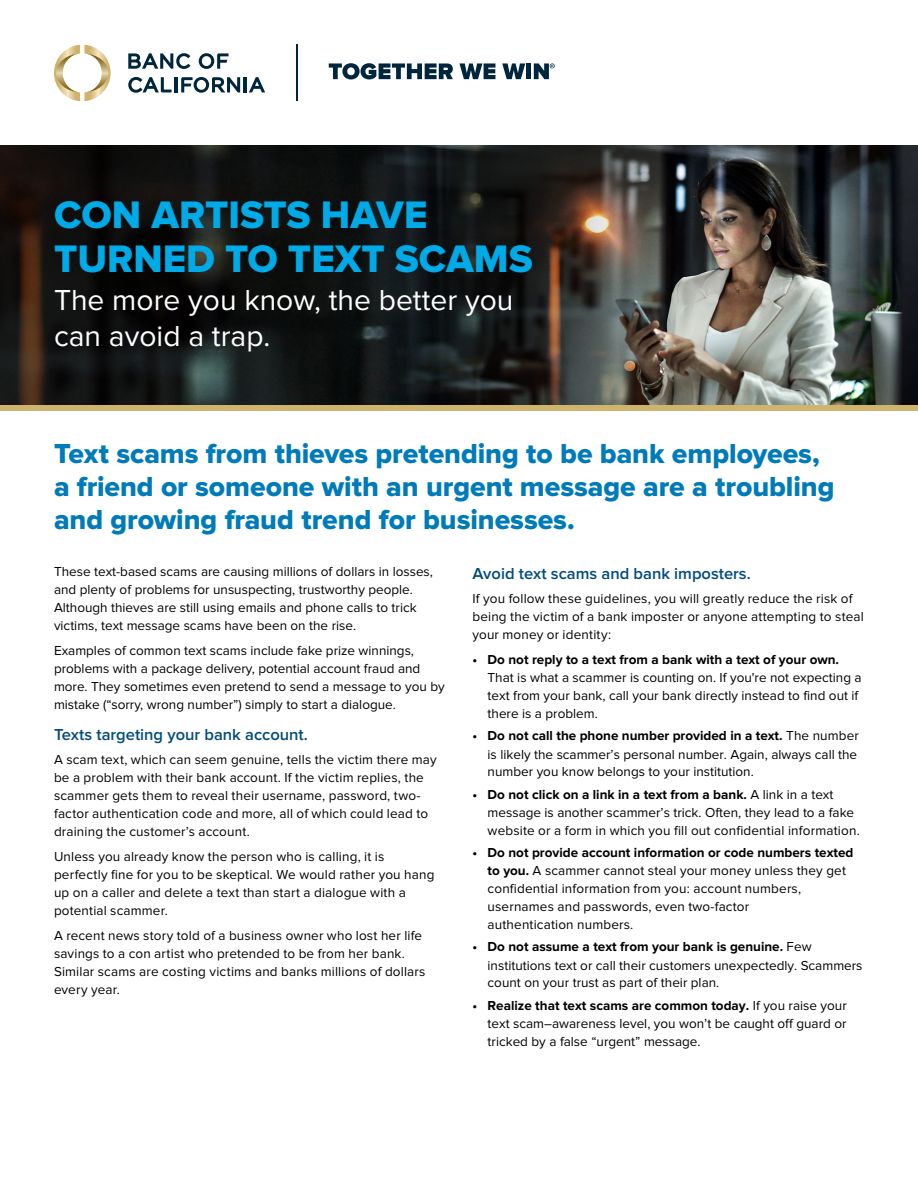
<style>
.page{position:relative;width:918px;height:1188px;background:#fff}
.page>*{position:absolute;margin:0;border:0;box-sizing:border-box;transform-origin:0 0}
.t1{font:39.75px/43.5px "Proxima Nova Extrabld";color:#00aae7}
.TITLE-ada{font:30px/36px "Proxima Nova";color:#fff}
.t2{font:28.5px/33px "Proxima Nova Extrabld";letter-spacing:-.005em;color:#007bb9}
.t3{font:600 16.5px "Proxima Nova";color:#004b7d}
.BODY-ada{font:13.5px/18px "Proxima Nova";letter-spacing:.01em;color:#000}
.BULLIT-ada{font:13.5px/18px "Proxima Nova";color:#000}
.s1{font-weight:700}
</style>
<div class="page">
<img style="left:0;top:145px;width:918px;height:260px">
<svg style="left:54px;top:45px;width:57px;height:56px"></svg>
<hr style="left:175px;top:77px;width:3px;height:15px;background:#00263e">
<hr style="left:244px;top:77px;width:3px;height:15px;background:#00263e">
<svg style="left:249px;top:77px;width:16px;height:15px"></svg>
<svg style="left:181px;top:77px;width:59px;height:16px"></svg>
<svg style="left:128px;top:77px;width:44px;height:16px"></svg>
<svg style="left:199px;top:53px;width:30px;height:16px"></svg>
<svg style="left:128px;top:53px;width:62px;height:16px"></svg>
<svg style="left:329px;top:63px;width:124px;height:16px"></svg>
<svg style="left:459px;top:63px;width:36px;height:16px"></svg>
<svg style="left:502px;top:63px;width:23px;height:16px"></svg>
<div style="left:526px;top:63px;width:5px;height:16px;background:#00263e"></div>
<hr style="left:296px;top:45px;width:2px;height:56px;background:#00263e">
<svg style="left:534px;top:63px;width:21px;height:16px"></svg>
<div style="left:0;top:405px;width:918px;height:5px;background:#cfb46d"></div>
<h1 class="t1" style="left:54px;top:194px;width:480px">CON ARTISTS HAVE<br>TURNED TO TEXT SCAMS</h1>
<h2 class="TITLE-ada" style="left:54px;top:282px;width:461px">The more you know, the better you can avoid a trap.</h2>
<h3 class="t2" style="left:54px;top:438px;width:782px">Text scams from thieves pretending to be bank employees, a friend or someone with an urgent message are a troubling and growing fraud trend for businesses.</h3>
<p class="BODY-ada" style="left:54px;top:563px;width:381px">These text-based scams are causing millions of dollars in losses, and plenty of problems for unsuspecting, trustworthy people.<br>Although thieves are still using emails and phone calls to trick victims, text message scams have been on the rise.</p>
<p class="BODY-ada" style="left:54px;top:642px;width:392px">Examples of common text scams include fake prize winnings, problems with a package delivery, potential account fraud and more. They sometimes even pretend to send a message to you by mistake (“sorry, wrong number”) simply to start a dialogue.</p>
<h3 class="t3" style="left:54px;top:725px;width:255px">Texts targeting your bank account.</h3>
<p class="BODY-ada" style="left:54px;top:751px;width:384px">A scam text, which can seem genuine, tells the victim there may be a problem with their bank account. If the victim replies, the scammer gets them to reveal their username, password, two&shy;factor authentication code and more, all of which could lead to draining the customer’s account.</p>
<p class="BODY-ada" style="left:54px;top:848px;width:382px">Unless you already know the person who is calling, it is perfectly fine for you to be skeptical. We would rather you hang up on a caller and delete a text than start a dialogue with a potential scammer.</p>
<p class="BODY-ada" style="left:54px;top:926px;width:373px">A recent news story told of a business owner who lost her life savings to a con artist who pretended to be from her bank.<br>Similar scams are costing victims and banks millions of dollars every year.</p>
<h3 class="t3" style="left:472px;top:564px;width:280px">Avoid text scams and bank imposters.</h3>
<p class="BODY-ada" style="left:472px;top:590px;width:393px">If you follow these guidelines, you will greatly reduce the risk of being the victim of a bank imposter or anyone attempting to steal your money or identity:</p>
<p class="BULLIT-ada" style="left:488px;top:651px;width:376px;text-indent:-15px"><span class="s1">• Do not reply to a text from a bank with a text of your own.<br></span>That is what a scammer is counting on. If you're not expecting a text from your bank, call your bank directly instead to find out if there is a problem.</p>
<p class="BULLIT-ada" style="left:488px;top:727px;width:373px;text-indent:-15px"><span class="s1">• Do not call the phone number provided in a text.</span> The number is likely the scammer’s personal number. Again, always call the number you know belongs to your institution.</p>
<p class="BULLIT-ada" style="left:488px;top:786px;width:374px;text-indent:-15px"><span class="s1">• Do not click on a link in a text from a bank.</span> A link in a text message is another scammer’s trick. Often, they lead to a fake website or a form in which you fill out confidential information.</p>
<p class="BULLIT-ada" style="left:488px;top:844px;width:367px;text-indent:-15px"><span class="s1">• Do not provide account information or code numbers texted to you.</span> A scammer cannot steal your money unless they get confidential information from you: account numbers, usernames and passwords, even two-factor<br>authentication numbers.</p>
<p class="BULLIT-ada" style="left:488px;top:938px;width:376px;text-indent:-15px"><span class="s1">• Do not assume a text from your bank is genuine.</span> Few institutions text or call their customers unexpectedly. Scammers count on your trust as part of their plan.</p>
<p class="BULLIT-ada" style="left:488px;top:997px;width:361px;text-align:justify;text-indent:-15px"><span class="s1">• Realize that text scams are common today.</span> If you raise your text scam–awareness level, you won’t be caught off guard or tricked by a false “urgent” message.</p>
</div>
